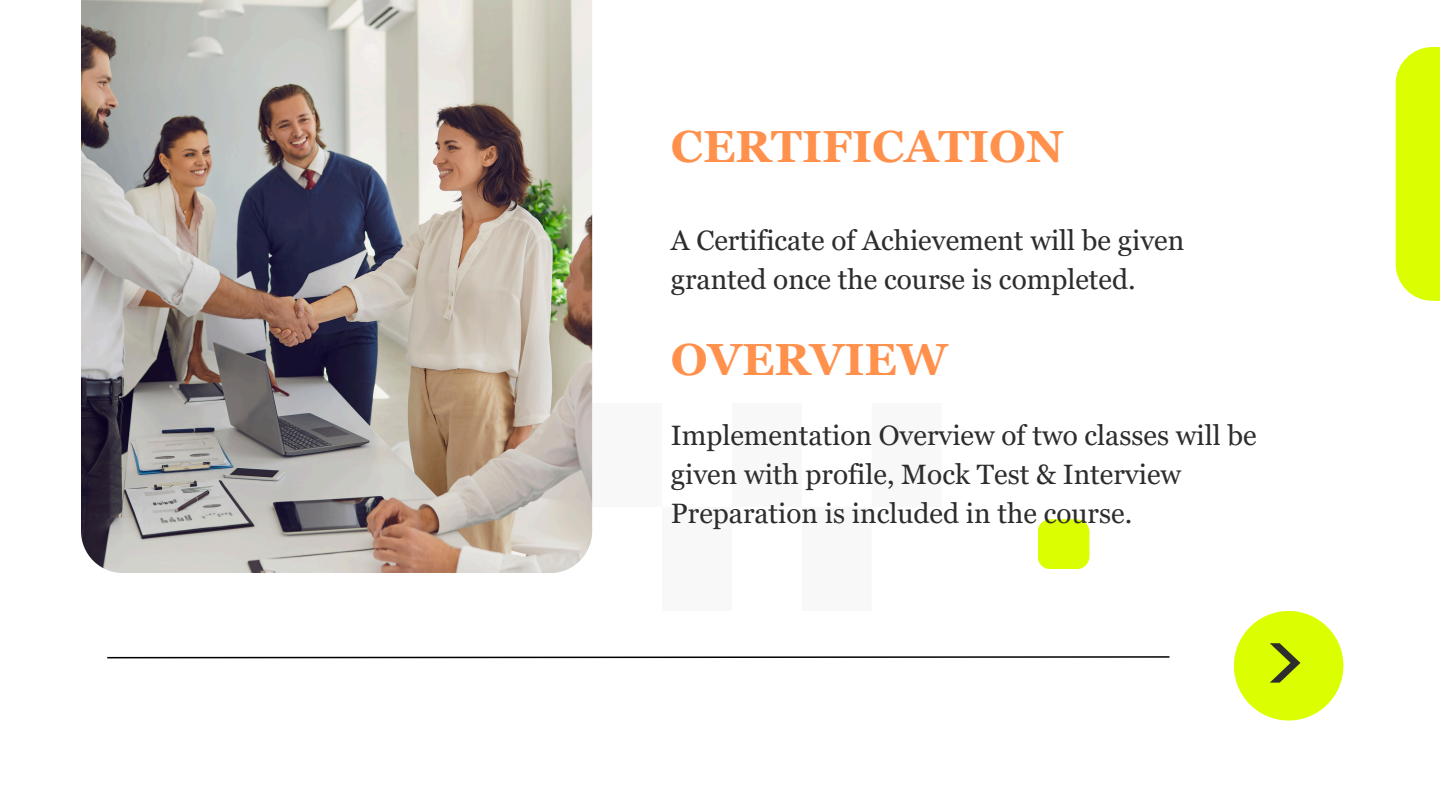
<style>
.page{position:relative;width:1440px;height:810px;background:#fff}
.page>*{position:absolute;margin:0;border:0;box-sizing:border-box;transform-origin:0 0}
.t1{font:85.8px "Poppins";color:#2e2d2d}
.t2{font:700 45px "Georgia Pro";color:#ff914d}
.t3{font:28px/39px "Georgia Pro";color:#2e2d2d}
</style>
<div class="page">
<svg style="left:107px;top:656px;width:1063px;height:3px"></svg>
<div style="left:1234px;top:611px;width:109px;height:110px;background:#dbff00;border-radius:50%"></div>
<img style="left:81px;top:0;width:511px;height:573px">
<div style="left:1396px;top:47px;width:44px;height:254px;background:#dbff00"></div>
<svg style="left:1038px;top:519px;width:51px;height:50px;background:#dcff0d"></svg>
<p class="t2" style="left:671px;top:121px;width:394px">CERTIFICATION</p>
<h1 class="t3" style="left:671px;top:221px;width:515px">A Certificate of Achievement will be given granted once the course is completed.</h1>
<p class="t2" style="left:671px;top:334px;width:278px">OVERVIEW</p>
<p class="t3" style="left:671px;top:415px;width:587px">Implementation Overview of two classes will be given with profile, Mock Test &amp; Interview<br>Preparation is included in the course.</p>
<p class="t1" style="left:1262px;top:604px;width:48px">&gt;</p>
</div>
